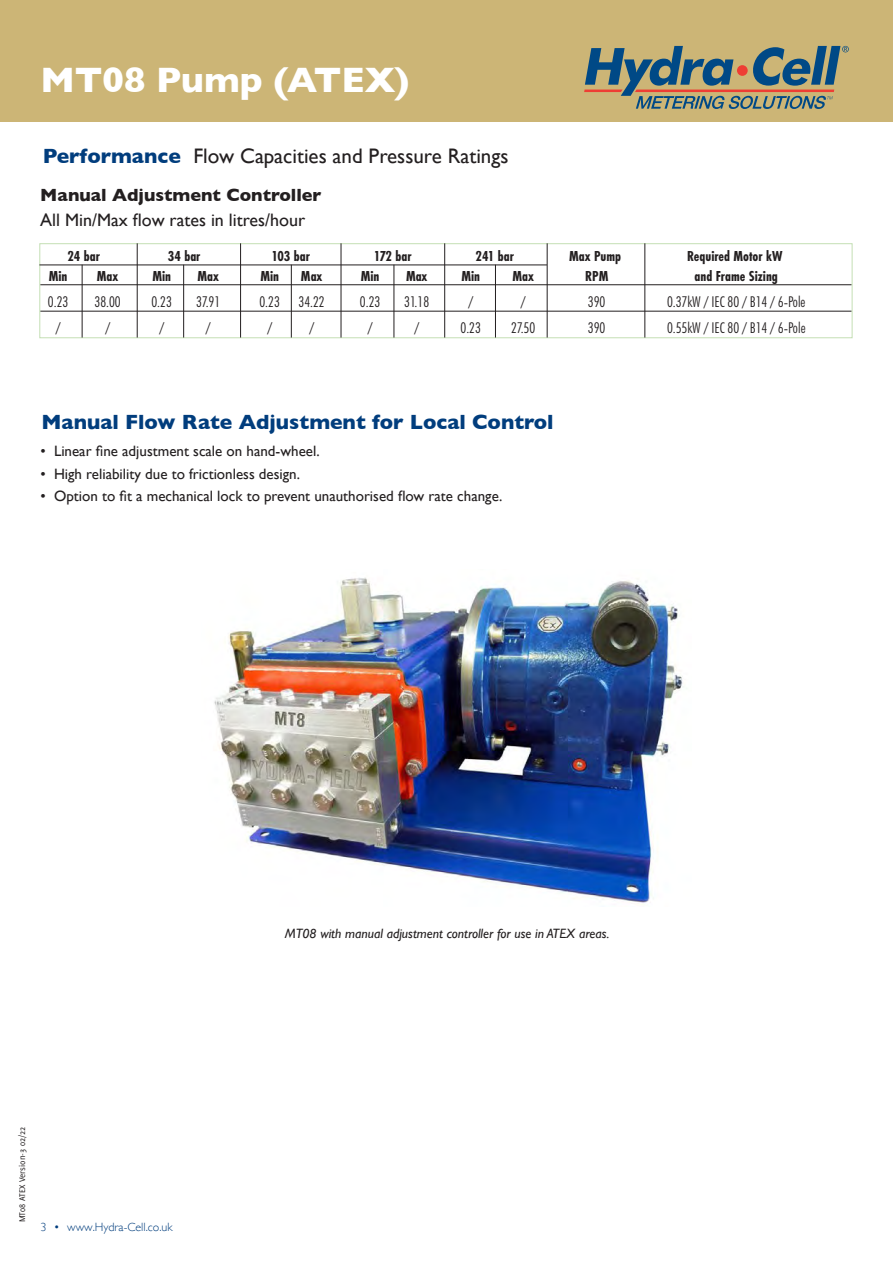
<style>
.page{position:relative;width:893px;height:1263px;background:#fff}
.page>*{position:absolute;margin:0;border:0;box-sizing:border-box;transform-origin:0 0}
.t1{font:700 36px "Gill Sans";color:#fff}
.t2{font:21px "Gill Sans";color:#231f20}
.t3{font:700 21px "Gill Sans";color:#013d7d}
.t4{font:18px "Gill Sans";color:#231f20}
.t5{font:700 18px "Gill Sans";color:#231f20}
.t6{font:15px "Gill Sans";color:#231f20}
.t7{font:300 condensed 15px "Futura BT";color:#231f20}
.t8{font:700 15px "Futura PT Cond";color:#231f20}
.t9{font:italic 13.5px "Gill Sans";color:#231f20}
.t10{font:300 12px "Gill Sans";color:#013d7d}
.t11{font:9px "Delicious";color:#231f20}
.s1{font-weight:700;color:#013d7d}
</style>
<div class="page">
<div style="left:0;top:0;width:893px;height:122px;background:#ccb576"></div>
<svg style="left:584px;top:46px;width:265px;height:63px"></svg>
<hr style="left:40px;top:284px;width:812px;height:1px;background:#231f20">
<hr style="left:40px;top:311px;width:812px;height:1px;background:#231f20">
<div style="left:39px;top:243px;width:813px;height:95px;border:1px solid #c4dfb4"></div>
<hr style="left:39px;top:265px;width:508px;height:1px;background:#231f20">
<hr style="left:137px;top:243px;width:1px;height:94px;background:#231f20">
<hr style="left:240px;top:243px;width:1px;height:94px;background:#231f20">
<hr style="left:341px;top:243px;width:1px;height:94px;background:#231f20">
<hr style="left:444px;top:243px;width:1px;height:94px;background:#231f20">
<hr style="left:547px;top:243px;width:1px;height:94px;background:#231f20">
<hr style="left:644px;top:243px;width:1px;height:94px;background:#231f20">
<hr style="left:82px;top:265px;width:1px;height:73px;background:#231f20">
<hr style="left:183px;top:265px;width:1px;height:73px;background:#231f20">
<hr style="left:291px;top:265px;width:1px;height:73px;background:#231f20">
<hr style="left:394px;top:265px;width:1px;height:73px;background:#231f20">
<img style="left:214px;top:577px;width:469px;height:328px">
<hr style="left:495px;top:265px;width:1px;height:73px;background:#231f20">
<p class="t1" style="left:40px;top:51px;width:370px">MT08 Pump (ATEX)</p>
<p class="t2" style="left:43px;top:144px;width:467px"><span class="s1">Performance</span> Flow Capacities and Pressure Ratings</p>
<p class="t5" style="left:40px;top:181px;width:283px">Manual Adjustment Controller</p>
<p class="t4" style="left:40px;top:209px;width:267px">All Min/Max flow rates in litres/hour</p>
<p class="t8" style="left:67px;top:247px;width:34px">24 bar</p>
<p class="t8" style="left:168px;top:247px;width:34px">34 bar</p>
<p class="t8" style="left:271px;top:247px;width:40px">103 bar</p>
<p class="t8" style="left:374px;top:247px;width:39px">172 bar</p>
<p class="t8" style="left:476px;top:247px;width:40px">241 bar</p>
<p class="t8" style="left:569px;top:247px;width:53px">Max Pump</p>
<p class="t8" style="left:687px;top:247px;width:97px">Required Motor kW</p>
<p class="t8" style="left:49px;top:267px;width:20px">Min</p>
<p class="t8" style="left:97px;top:267px;width:23px">Max</p>
<p class="t8" style="left:152px;top:267px;width:20px">Min</p>
<p class="t8" style="left:197px;top:267px;width:23px">Max</p>
<p class="t8" style="left:260px;top:267px;width:20px">Min</p>
<p class="t8" style="left:301px;top:267px;width:23px">Max</p>
<p class="t8" style="left:361px;top:267px;width:20px">Min</p>
<p class="t8" style="left:406px;top:267px;width:23px">Max</p>
<p class="t8" style="left:461px;top:267px;width:20px">Min</p>
<p class="t8" style="left:512px;top:267px;width:23px">Max</p>
<p class="t8" style="left:585px;top:267px;width:25px">RPM</p>
<p class="t8" style="left:695px;top:267px;width:85px">and Frame Sizing</p>
<p class="t7" style="left:48px;top:291px;width:22px">0.23</p>
<p class="t7" style="left:95px;top:291px;width:28px">38.00</p>
<p class="t7" style="left:151px;top:291px;width:22px">0.23</p>
<p class="t7" style="left:196px;top:291px;width:26px">37.91</p>
<p class="t7" style="left:259px;top:291px;width:67px">0.23 34.22</p>
<p class="t7" style="left:360px;top:291px;width:22px">0.23</p>
<p class="t7" style="left:404px;top:291px;width:27px">31.18</p>
<p class="t7" style="left:468px;top:291px;width:6px">/</p>
<p class="t7" style="left:521px;top:291px;width:6px">/</p>
<p class="t7" style="left:588px;top:291px;width:19px">390</p>
<p class="t7" style="left:667px;top:291px;width:140px">0.37kW / IEC 80 / B14 / 6-Pole</p>
<p class="t7" style="left:56px;top:318px;width:6px">/</p>
<p class="t7" style="left:105px;top:318px;width:6px">/</p>
<p class="t7" style="left:159px;top:318px;width:6px">/</p>
<p class="t7" style="left:206px;top:318px;width:6px">/</p>
<p class="t7" style="left:267px;top:318px;width:6px">/</p>
<p class="t7" style="left:309px;top:318px;width:6px">/</p>
<p class="t7" style="left:368px;top:318px;width:6px">/</p>
<p class="t7" style="left:414px;top:318px;width:6px">/</p>
<p class="t7" style="left:460px;top:318px;width:22px">0.23</p>
<p class="t7" style="left:511px;top:318px;width:26px">27.50</p>
<p class="t7" style="left:588px;top:318px;width:19px">390</p>
<p class="t7" style="left:667px;top:318px;width:140px">0.55kW / IEC 80 / B14 / 6-Pole</p>
<p class="t3" style="left:41px;top:405px;width:514px">Manual Flow Rate Adjustment for Local Control</p>
<p class="t6" style="left:40px;top:442px;width:281px">• Linear fine adjustment scale on hand-wheel.</p>
<p class="t6" style="left:40px;top:465px;width:261px">• High reliability due to frictionless design.</p>
<p class="t6" style="left:40px;top:487px;width:463px">• Option to fit a mechanical lock to prevent unauthorised flow rate change.</p>
<p class="t11" style="left:17px;top:1222px;width:97px;rotate:-90deg">MT08 ATEX Version-3 02/22</p>
<p class="t10" style="left:40px;top:1217px;width:134px">3 • www.Hydra-Cell.co.uk</p>
<p class="t9" style="left:285px;top:926px;width:326px">MT08 with manual adjustment controller for use in ATEX areas.</p>
</div>
